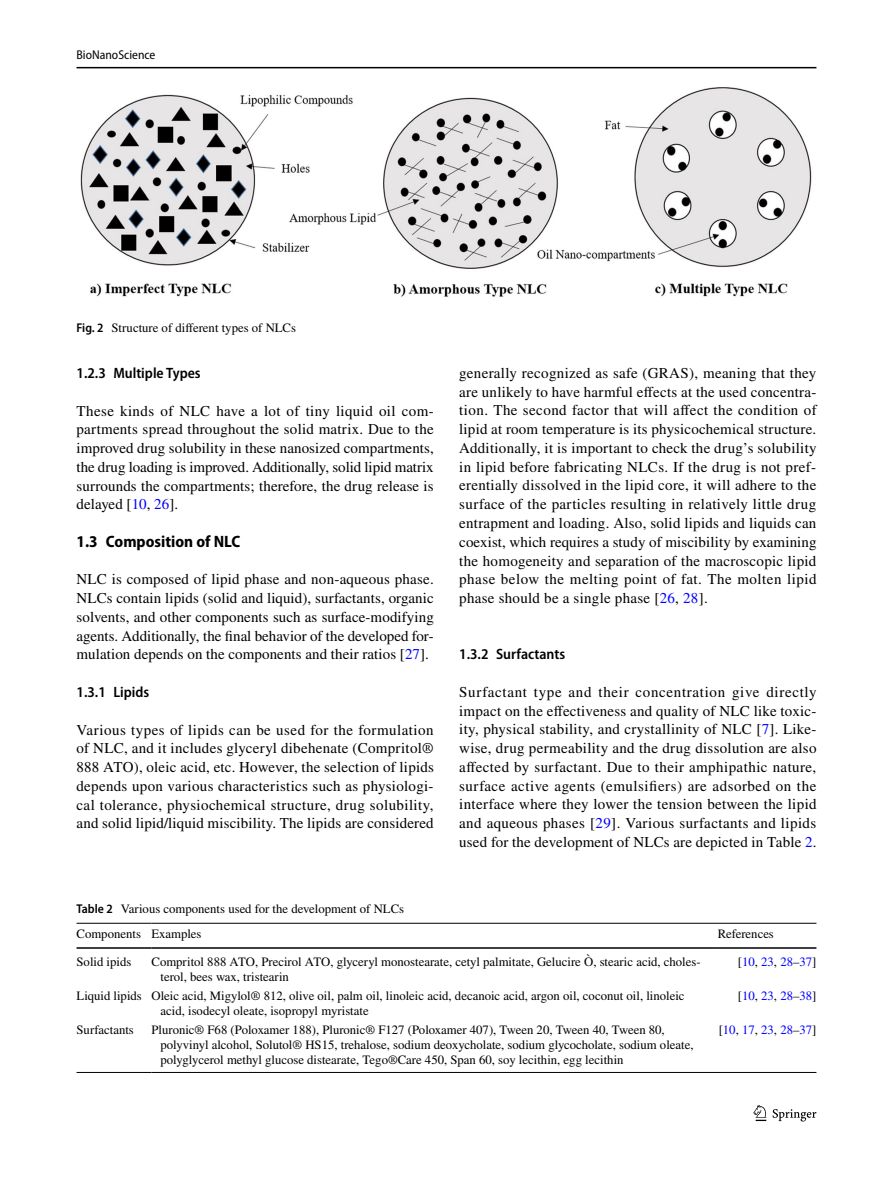
<style>
.page{position:relative;width:893px;height:1187px;background:#fff}
.page>*{position:absolute;margin:0;border:0;box-sizing:border-box;transform-origin:0 0}
.t1{font:700 semi-condensed 16.5px "Myriad Pro";color:#000}
.t2{font:15px/18.8px "STIX";letter-spacing:.01em;color:#000;text-align:justify}
.t3{font:600 semi-condensed 15px "Myriad Pro";color:#000}
.t4{font:12.75px/15px "STIX";color:#000}
.t5{font:12.75px "STIX";color:#00f}
.t6{font:semi-condensed 12.75px "Myriad Pro";color:#000}
.s1{font-family:"Myriad Pro";font-weight:600;font-stretch:semi-condensed}
.s2{color:#00f}
.s3{color:#000}
</style>
<div class="page">
<hr style="left:77px;top:67px;width:739px;height:1px;background:#000">
<svg style="left:753px;top:1105px;width:13px;height:15px"></svg>
<svg style="left:773px;top:1109px;width:43px;height:12px"></svg>
<img style="left:81px;top:87px;width:731px;height:210px">
<hr style="left:77px;top:922px;width:74px;height:1px;background:#000">
<hr style="left:77px;top:947px;width:74px;height:1px;background:#000">
<hr style="left:151px;top:922px;width:567px;height:1px;background:#000">
<hr style="left:151px;top:947px;width:567px;height:1px;background:#000">
<hr style="left:718px;top:922px;width:98px;height:1px;background:#000">
<hr style="left:718px;top:947px;width:98px;height:1px;background:#000">
<hr style="left:77px;top:1071px;width:74px;height:1px;background:#000">
<hr style="left:151px;top:1071px;width:567px;height:1px;background:#000">
<hr style="left:718px;top:1071px;width:98px;height:1px;background:#000">
<p class="t6" style="left:77px;top:48px;width:80px">BioNanoScience</p>
<p class="t4" style="left:77px;top:321px;width:221px"><span class="s1">Fig. 2</span> Structure of different types of NLCs</p>
<p class="t3" style="left:77px;top:365px;width:126px">1.2.3 Multiple Types</p>
<p class="t2" style="left:77px;top:402px;width:359px">These kinds of NLC have a lot of tiny liquid oil com&shy;partments spread throughout the solid matrix. Due to the improved drug solubility in these nanosized compartments, the drug loading is improved. Additionally, solid lipid matrix surrounds the compartments; therefore, the drug release is delayed [<span class="s2">10</span>, <span class="s2">26</span>].</p>
<p class="t1" style="left:77px;top:532px;width:165px">1.3 Composition of NLC</p>
<p class="t2" style="left:77px;top:571px;width:359px">NLC is composed of lipid phase and non-aqueous phase.<br>NLCs contain lipids (solid and liquid), surfactants, organic solvents, and other components such as surface-modifying agents. Additionally, the final behavior of the developed for&shy;mulation depends on the components and their ratios [<span class="s2">27</span>].</p>
<p class="t3" style="left:77px;top:683px;width:74px">1.3.1 Lipids</p>
<p class="t2" style="left:77px;top:721px;width:359px">Various types of lipids can be used for the formulation of NLC, and it includes glyceryl dibehenate (Compritol® 888 ATO), oleic acid, etc. However, the selection of lipids depends upon various characteristics such as physiologi&shy;cal tolerance, physiochemical structure, drug solubility, and solid lipid/liquid miscibility. The lipids are considered</p>
<p class="t4" style="left:77px;top:896px;width:329px;line-height:25.5px"><span class="s1">Table 2</span> Various components used for the development of NLCs<br>Components Examples</p>
<p class="t2" style="left:459px;top:364px;width:359px">generally recognized as safe (GRAS), meaning that they are unlikely to have harmful effects at the used concentra&shy;tion. The second factor that will affect the condition of lipid at room temperature is its physicochemical structure.<br>Additionally, it is important to check the drug’s solubility in lipid before fabricating NLCs. If the drug is not pref&shy;erentially dissolved in the lipid core, it will adhere to the surface of the particles resulting in relatively little drug entrapment and loading. Also, solid lipids and liquids can coexist, which requires a study of miscibility by examining the homogeneity and separation of the macroscopic lipid phase below the melting point of fat. The molten lipid phase should be a single phase [<span class="s2">26</span>, <span class="s2">28</span>].</p>
<p class="t3" style="left:459px;top:646px;width:107px">1.3.2 Surfactants</p>
<p class="t2" style="left:459px;top:683px;width:359px">Surfactant type and their concentration give directly impact on the effectiveness and quality of NLC like toxic&shy;ity, physical stability, and crystallinity of NLC [<span class="s2">7</span>]. Like&shy;wise, drug permeability and the drug dissolution are also affected by surfactant. Due to their amphipathic nature, surface active agents (emulsifiers) are adsorbed on the interface where they lower the tension between the lipid and aqueous phases [<span class="s2">29</span>]. Various surfactants and lipids used for the development of NLCs are depicted in Table <span class="s2">2</span>.</p>
<p class="t4" style="left:718px;top:927px;width:57px">References</p>
<p class="t4" style="left:77px;top:955px;width:56px">Solid ipids</p>
<p class="t4" style="left:160px;top:955px;width:542px;text-indent:-9px">Compritol 888 ATO, Precirol ATO, glyceryl monostearate, cetyl palmitate, Gelucire Ò, stearic acid, choles&shy;terol, bees wax, tristearin</p>
<p class="t5" style="left:738px;top:953px;width:80px"><span class="s3">[</span>10<span class="s3">,</span> 23<span class="s3">,</span> 28<span class="s3">–</span>37<span class="s3">]</span></p>
<p class="t4" style="left:160px;top:989px;width:526px;text-indent:-84px">Liquid lipids Oleic acid, Migylol® 812, olive oil, palm oil, linoleic acid, decanoic acid, argon oil, coconut oil, linoleic acid, isodecyl oleate, isopropyl myristate</p>
<p class="t5" style="left:738px;top:986px;width:80px"><span class="s3">[</span>10<span class="s3">,</span> 23<span class="s3">,</span> 28<span class="s3">–</span>38<span class="s3">]</span></p>
<p class="t4" style="left:77px;top:1022px;width:59px">Surfactants</p>
<p class="t4" style="left:160px;top:1022px;width:535px;text-indent:-9px">Pluronic® F68 (Poloxamer 188), Pluronic® F127 (Poloxamer 407), Tween 20, Tween 40, Tween 80, polyvinyl alcohol, Solutol® HS15, trehalose, sodium deoxycholate, sodium glycocholate, sodium oleate, polyglycerol methyl glucose distearate, Tego®Care 450, Span 60, soy lecithin, egg lecithin</p>
<p class="t5" style="left:719px;top:1020px;width:99px"><span class="s3">[</span>10<span class="s3">,</span> 17<span class="s3">,</span> 23<span class="s3">,</span> 28<span class="s3">–</span>37<span class="s3">]</span></p>
</div>
